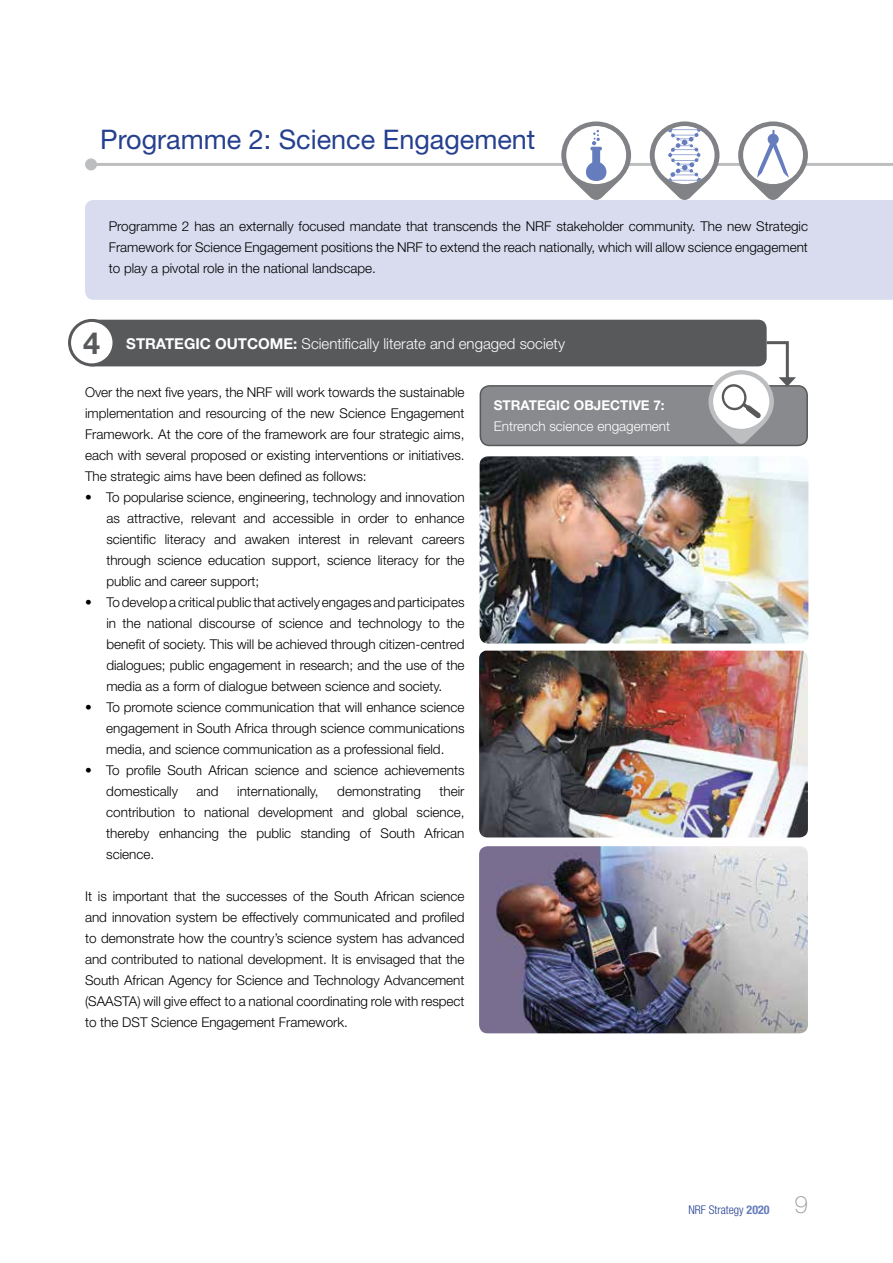
<style>
.page{position:relative;width:893px;height:1263px;background:#fff}
.page>*{position:absolute;margin:0;border:0;box-sizing:border-box;transform-origin:0 0}
.t1{font:27px "Helvetica Neue";color:#25408f}
.t2{font:300 15px "Helvetica Neue";color:#fff}
.t3{font:300 13.5px/21px "Helvetica Neue";color:#000;text-align:justify}
.t4{font:300 13.5px "Helvetica Neue";color:#fff}
.t5{font:700 13.5px "Helvetica Neue";color:#fff}
.t6{font:300 condensed 12px "Helvetica Neue";color:#25408f}
.s1{font-weight:700;font-size:30.6px;color:#58595b}
.s2{font-weight:700}
.s3{font-weight:700;color:#657cbd}
.s4{font-weight:100;font-stretch:normal;font-size:24px;color:#939598}
</style>
<div class="page">
<div style="left:85px;top:200px;width:808px;height:100px;background:#d9dcef"></div>
<hr style="left:91px;top:163px;width:802px;height:3px;background:#bcbec0">
<div style="left:85px;top:158px;width:12px;height:12px;background:#bcbec0;border-radius:50%"></div>
<div style="left:84px;top:320px;width:683px;height:46px;background:#58595b;border-radius:9px"></div>
<div style="left:70px;top:320px;width:44px;height:45px;background:#fff;border-radius:50%"></div>
<div style="left:68px;top:319px;width:47px;height:47px;border:3px solid #58595b;border-radius:50%"></div>
<div style="left:480px;top:386px;width:327px;height:59px;background:#888a8d;border-radius:9px"></div>
<div style="left:480px;top:385px;width:328px;height:61px;border:2px solid #58595b;border-radius:9px"></div>
<img style="left:480px;top:456px;width:328px;height:187px">
<img style="left:479px;top:651px;width:329px;height:186px">
<img style="left:479px;top:846px;width:329px;height:187px">
<svg style="left:650px;top:121px;width:69px;height:80px"></svg>
<svg style="left:561px;top:121px;width:70px;height:80px"></svg>
<svg style="left:738px;top:121px;width:70px;height:80px"></svg>
<svg style="left:708px;top:340px;width:88px;height:105px"></svg>
<h1 class="t1" style="left:100px;top:123px;width:437px">Programme 2: Science Engagement</h1>
<p class="t3" style="left:109px;top:215px;width:701px">Programme 2 has an externally focused mandate that transcends the NRF stakeholder community. The new Strategic Framework for Science Engagement positions the NRF to extend the reach nationally, which will allow science engagement to play a pivotal role in the national landscape.</p>
<p class="t2" style="left:83px;top:334px;width:483px"><span class="s1">4</span> <span class="s2">STRATEGIC OUTCOME:</span> Scientifically literate and engaged society</p>
<p class="t3" style="left:85px;top:382px;width:381px">Over the next five years, the NRF will work towards the sustainable implementation and resourcing of the new Science Engagement Framework. At the core of the framework are four strategic aims, each with several proposed or existing interventions or initiatives.<br>The strategic aims have been defined as follows:</p>
<p class="t3" style="left:106px;top:487px;width:360px;text-indent:-21px">• To popularise science, engineering, technology and innovation as attractive, relevant and accessible in order to enhance scientific literacy and awaken interest in relevant careers through science education support, science literacy for the public and career support;</p>
<p class="t3" style="left:106px;top:592px;width:360px;text-indent:-21px">• Todevelopa criticalpublic that actively engages andparticipates in the national discourse of science and technology to the benefit of society. This will be achieved through citizen-centred dialogues; public engagement in research; and the use of the media as a form of dialogue between science and society.</p>
<p class="t3" style="left:106px;top:697px;width:360px;text-indent:-21px">• To promote science communication that will enhance science engagement in South Africa through science communications media, and science communication as a professional field.</p>
<p class="t3" style="left:106px;top:760px;width:360px;text-indent:-21px">• To profile South African science and science achievements domestically</p>
<p class="t3" style="left:106px;top:781px;width:360px;text-indent:333px">their contribution to national development and global science, thereby enhancing the public standing of South African science.</p>
<p class="t3" style="left:85px;top:886px;width:381px">It is important that the successes of the South African science and innovation system be effectively communicated and profiled to demonstrate how the country’s science system has advanced and contributed to national development. It is envisaged that the South African Agency for Science and Technology Advancement (SAASTA) will give effect to a national coordinating role with respect to the DST Science Engagement Framework.</p>
<p class="t3" style="left:197px;top:781px;width:24px">and</p>
<p class="t3" style="left:237px;top:781px;width:83px">internationally,</p>
<p class="t3" style="left:337px;top:781px;width:85px">demonstrating</p>
<p class="t5" style="left:494px;top:397px;width:172px">STRATEGIC OBJECTIVE 7:</p>
<p class="t4" style="left:494px;top:418px;width:178px">Entrench science engagement</p>
<p class="t6" style="left:688px;top:1202px;width:121px">NRF Strategy <span class="s3">2020</span> <span class="s4">9</span></p>
</div>
